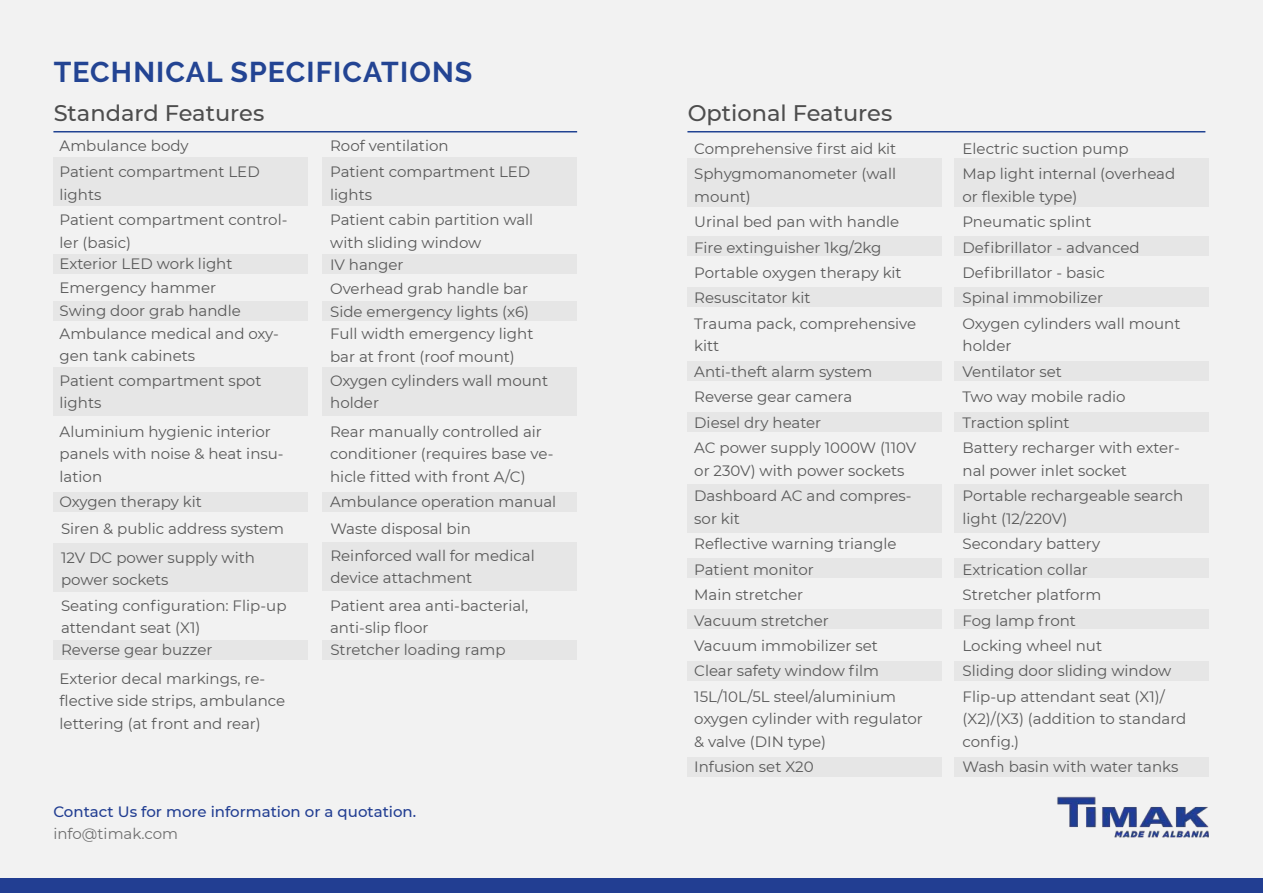
<style>
.page{position:relative;width:1263px;height:893px;background:#f2f2f2}
.page>*{position:absolute;margin:0;border:0;box-sizing:border-box;transform-origin:0 0}
.t1{font:700 28.5px "Raleway";letter-spacing:.04em;color:#234493}
.t2{font:500 22.5px "Montserrat";color:#4d4d4d}
.t3{font:15px/22.5px "Montserrat";color:#595959}
.t4{font:500 15px "Montserrat";color:#223e92}
.t5{font:15px "Montserrat";color:#6e6e6e}
</style>
<div class="page">
<div style="left:53px;top:157px;width:255px;height:49px;background:#e6e6e6"></div>
<div style="left:53px;top:367px;width:255px;height:49px;background:#e6e6e6"></div>
<div style="left:53px;top:492px;width:255px;height:20px;background:#e6e6e6"></div>
<div style="left:53px;top:302px;width:255px;height:19px;background:#e6e6e6"></div>
<div style="left:53px;top:255px;width:255px;height:19px;background:#e6e6e6"></div>
<div style="left:323px;top:157px;width:254px;height:49px;background:#e6e6e6"></div>
<div style="left:323px;top:367px;width:254px;height:49px;background:#e6e6e6"></div>
<div style="left:323px;top:492px;width:254px;height:20px;background:#e6e6e6"></div>
<div style="left:323px;top:302px;width:254px;height:19px;background:#e6e6e6"></div>
<div style="left:323px;top:255px;width:254px;height:19px;background:#e6e6e6"></div>
<div style="left:53px;top:543px;width:255px;height:49px;background:#e6e6e6"></div>
<div style="left:323px;top:542px;width:254px;height:49px;background:#e6e6e6"></div>
<div style="left:323px;top:640px;width:254px;height:19px;background:#e6e6e6"></div>
<div style="left:53px;top:640px;width:255px;height:19px;background:#e6e6e6"></div>
<hr style="left:53px;top:131px;width:524px;height:1px;background:#214392">
<hr style="left:687px;top:131px;width:518px;height:1px;background:#214392">
<div style="left:0;top:878px;width:1263px;height:15px;background:#223e92"></div>
<img style="left:1057px;top:796px;width:152px;height:42px">
<div style="left:687px;top:236px;width:254px;height:20px;background:#e6e6e6"></div>
<div style="left:687px;top:287px;width:254px;height:20px;background:#e6e6e6"></div>
<div style="left:687px;top:361px;width:254px;height:20px;background:#e6e6e6"></div>
<div style="left:687px;top:412px;width:254px;height:19px;background:#e6e6e6"></div>
<div style="left:687px;top:158px;width:254px;height:49px;background:#e6e6e6"></div>
<div style="left:687px;top:484px;width:254px;height:49px;background:#e6e6e6"></div>
<div style="left:954px;top:236px;width:254px;height:20px;background:#e6e6e6"></div>
<div style="left:954px;top:287px;width:254px;height:20px;background:#e6e6e6"></div>
<div style="left:954px;top:361px;width:254px;height:20px;background:#e6e6e6"></div>
<div style="left:954px;top:412px;width:254px;height:19px;background:#e6e6e6"></div>
<div style="left:954px;top:158px;width:254px;height:49px;background:#e6e6e6"></div>
<div style="left:687px;top:559px;width:254px;height:19px;background:#e6e6e6"></div>
<div style="left:687px;top:610px;width:254px;height:19px;background:#e6e6e6"></div>
<div style="left:687px;top:661px;width:254px;height:19px;background:#e6e6e6"></div>
<div style="left:687px;top:757px;width:254px;height:19px;background:#e6e6e6"></div>
<div style="left:954px;top:484px;width:254px;height:49px;background:#e6e6e6"></div>
<div style="left:954px;top:559px;width:254px;height:19px;background:#e6e6e6"></div>
<div style="left:954px;top:610px;width:254px;height:19px;background:#e6e6e6"></div>
<div style="left:954px;top:661px;width:254px;height:19px;background:#e6e6e6"></div>
<div style="left:954px;top:757px;width:254px;height:19px;background:#e6e6e6"></div>
<h1 class="t1" style="left:54px;top:56px;width:420px">TECHNICAL SPECIFICATIONS</h1>
<h2 class="t2" style="left:54px;top:97px;width:212px">Standard Features</h2>
<h2 class="t2" style="left:688px;top:97px;width:206px">Optional Features</h2>
<p class="t3" style="left:60px;top:134px;width:131px">Ambulance body</p>
<p class="t3" style="left:330px;top:134px;width:120px">Roof ventilation</p>
<p class="t3" style="left:60px;top:160px;width:202px">Patient compartment LED lights</p>
<p class="t3" style="left:330px;top:160px;width:202px">Patient compartment LED lights</p>
<p class="t3" style="left:60px;top:208px;width:229px">Patient compartment control&shy;ler (basic)</p>
<p class="t3" style="left:60px;top:252px;width:174px">Exterior LED work light</p>
<p class="t3" style="left:330px;top:208px;width:205px">Patient cabin partition wall with sliding window<br>IV hanger</p>
<p class="t3" style="left:60px;top:276px;width:158px">Emergency hammer</p>
<p class="t3" style="left:330px;top:277px;width:199px">Overhead grab handle bar</p>
<p class="t3" style="left:60px;top:299px;width:183px">Swing door grab handle</p>
<p class="t3" style="left:330px;top:300px;width:200px">Side emergency lights (x6)</p>
<p class="t3" style="left:60px;top:322px;width:221px">Ambulance medical and oxy&shy;gen tank cabinets</p>
<p class="t3" style="left:330px;top:322px;width:205px">Full width emergency light bar at front (roof mount)</p>
<p class="t3" style="left:60px;top:369px;width:203px">Patient compartment spot lights</p>
<p class="t3" style="left:60px;top:420px;width:226px">Aluminium hygienic interior panels with noise &amp; heat insu&shy;lation</p>
<p class="t3" style="left:60px;top:490px;width:144px">Oxygen therapy kit</p>
<p class="t3" style="left:61px;top:517px;width:225px">Siren &amp; public address system</p>
<p class="t3" style="left:61px;top:545px;width:195px">12V DC power supply with power sockets</p>
<p class="t3" style="left:61px;top:594px;width:227px">Seating configuration: Flip-up attendant seat (X1)</p>
<p class="t3" style="left:61px;top:637px;width:153px">Reverse gear buzzer</p>
<p class="t3" style="left:60px;top:666px;width:227px">Exterior decal markings, re&shy;flective side strips, ambulance lettering (at front and rear)</p>
<p class="t3" style="left:330px;top:369px;width:219px">Oxygen cylinders wall mount holder</p>
<p class="t3" style="left:330px;top:420px;width:225px">Rear manually controlled air conditioner (requires base ve&shy;hicle fitted with front A/C)</p>
<p class="t3" style="left:330px;top:490px;width:228px">Ambulance operation manual</p>
<p class="t3" style="left:330px;top:543px;width:206px">Reinforced wall for medical device attachment</p>
<p class="t3" style="left:330px;top:517px;width:142px">Waste disposal bin</p>
<p class="t3" style="left:330px;top:594px;width:200px">Patient area anti-bacterial, anti-slip floor</p>
<p class="t3" style="left:330px;top:637px;width:177px">Stretcher loading ramp</p>
<p class="t4" style="left:53px;top:801px;width:364px">Contact Us for more information or a quotation.</p>
<p class="t5" style="left:53px;top:823px;width:126px">info@timak.com</p>
<p class="t3" style="left:694px;top:137px;width:204px">Comprehensive first aid kit</p>
<p class="t3" style="left:694px;top:162px;width:203px">Sphygmomanometer (wall mount)</p>
<p class="t3" style="left:694px;top:208px;width:209px;line-height:25.5px">Urinal bed pan with handle<br>Fire extinguisher 1kg/2kg<br>Portable oxygen therapy kit</p>
<p class="t3" style="left:694px;top:286px;width:118px">Resuscitator kit</p>
<p class="t3" style="left:694px;top:312px;width:223px">Trauma pack, comprehensive kitt</p>
<p class="t3" style="left:694px;top:360px;width:180px">Anti-theft alarm system</p>
<p class="t3" style="left:694px;top:384px;width:159px;line-height:25.5px">Reverse gear camera<br>Diesel dry heater</p>
<p class="t3" style="left:694px;top:436px;width:223px">AC power supply 1000W (110V or 230V) with power sockets</p>
<p class="t3" style="left:694px;top:484px;width:219px">Dashboard AC and compres&shy;sor kit</p>
<p class="t3" style="left:694px;top:530px;width:204px;line-height:25.5px">Reflective warning triangle<br>Patient monitor</p>
<p class="t3" style="left:694px;top:581px;width:136px;line-height:25.5px">Main stretcher<br>Vacuum stretcher</p>
<p class="t3" style="left:694px;top:659px;width:186px">Clear safety window film</p>
<p class="t3" style="left:694px;top:634px;width:185px">Vacuum immobilizer set</p>
<p class="t3" style="left:694px;top:685px;width:230px">15L/10L/5L steel/aluminium oxygen cylinder with regulator &amp; valve (DIN type)</p>
<p class="t3" style="left:694px;top:755px;width:121px">Infusion set X20</p>
<p class="t3" style="left:962px;top:137px;width:167px">Electric suction pump</p>
<p class="t3" style="left:962px;top:162px;width:214px">Map light internal (overhead or flexible type)</p>
<p class="t3" style="left:962px;top:210px;width:130px">Pneumatic splint</p>
<p class="t3" style="left:962px;top:235px;width:179px">Defibrillator - advanced</p>
<p class="t3" style="left:962px;top:286px;width:142px">Spinal immobilizer</p>
<p class="t3" style="left:962px;top:261px;width:144px">Defibrillator - basic</p>
<p class="t3" style="left:962px;top:312px;width:219px">Oxygen cylinders wall mount holder</p>
<p class="t3" style="left:962px;top:360px;width:101px">Ventilator set</p>
<p class="t3" style="left:962px;top:411px;width:109px">Traction splint</p>
<p class="t3" style="left:962px;top:385px;width:165px">Two way mobile radio</p>
<p class="t3" style="left:962px;top:436px;width:219px">Battery recharger with exter&shy;nal power inlet socket</p>
<p class="t3" style="left:962px;top:484px;width:222px">Portable rechargeable search light (12/220V)</p>
<p class="t3" style="left:962px;top:532px;width:139px">Secondary battery</p>
<p class="t3" style="left:962px;top:557px;width:127px">Extrication collar</p>
<p class="t3" style="left:962px;top:583px;width:140px">Stretcher platform</p>
<p class="t3" style="left:962px;top:608px;width:115px">Fog lamp front</p>
<p class="t3" style="left:962px;top:659px;width:210px">Sliding door sliding window</p>
<p class="t3" style="left:962px;top:634px;width:141px">Locking wheel nut</p>
<p class="t3" style="left:962px;top:685px;width:225px">Flip-up attendant seat (X1)/ (X2)/(X3) (addition to standard config.)</p>
<p class="t3" style="left:962px;top:755px;width:217px">Wash basin with water tanks</p>
</div>
